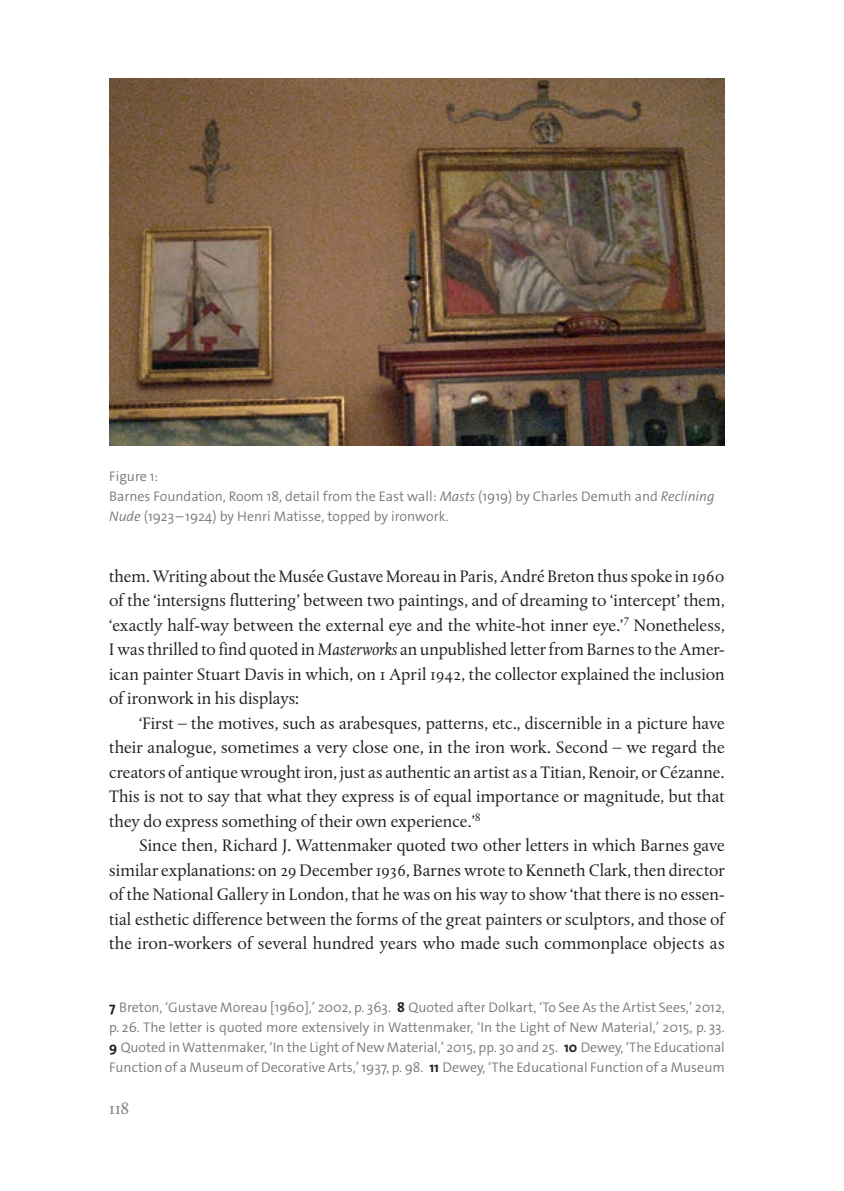
<style>
.page{position:relative;width:844px;height:1191px;background:#fff}
.page>*{position:absolute;margin:0;border:0;box-sizing:border-box;transform-origin:0 0}
.t1{font:17.5px/24.5px "DTL Albertina ST";color:#231f20;text-align:justify}
.t2{font:17.5px "DTL Albertina ST";color:#76787b}
.t3{font:300 14px/20.1px "The Sans Os F";color:#76787b;text-align:justify}
.s1{font-style:italic}
.s2{font-weight:700;color:#231f20}
</style>
<div class="page">
<img style="left:109px;top:78px;width:615px;height:367px">
<p class="t3" style="left:109px;top:466px;width:606px;text-align:left">Figure 1:<br>Barnes Foundation, Room 18, detail from the East wall: <span class="s1">Masts</span> (1919) by Charles Demuth and <span class="s1">Reclining<br>Nude</span> (1923 – 1924) by Henri Matisse, topped by ironwork.</p>
<p class="t1" style="left:109px;top:564px;width:617px">them. Writing about the Musée Gustave Moreau in Paris, André Breton thus spoke in 1960 of the ‘intersigns fluttering’ between two paintings, and of dreaming to ‘intercept’ them, ‘exactly half-way between the external eye and the white-hot inner eye.’<sup>7</sup> Nonetheless, I was thrilled to find quoted in <span class="s1">Masterworks</span> an unpublished letter from Barnes to the Amer&shy;ican painter Stuart Davis in which, on 1 April 1942, the collector explained the inclusion of ironwork in his displays:</p>
<p class="t1" style="left:109px;top:711px;width:617px;text-indent:30px">‘First – the motives, such as arabesques, patterns, etc., discernible in a picture have their analogue, sometimes a very close one, in the iron work. Second – we regard the creators of antique wrought iron, just as authentic an artist as a Titian, Renoir, or Cézanne.<br>This is not to say that what they express is of equal importance or magnitude, but that they do express something of their own experience.’<sup>8</sup></p>
<p class="t1" style="left:109px;top:833px;width:617px;text-indent:30px">Since then, Richard J. Wattenmaker quoted two other letters in which Barnes gave similar explanations: on 29 December 1936, Barnes wrote to Kenneth Clark, then director of the National Gallery in London, that he was on his way to show ‘that there is no essen&shy;tial esthetic difference between the forms of the great painters or sculptors, and those of the iron-workers of several hundred years who made such commonplace objects as</p>
<p class="t3" style="left:109px;top:997px;width:617px"><span class="s2">7</span> Breton, ‘Gustave Moreau [1960],’ 2002, p. 363. <span class="s2">8</span> Quoted after Dolkart, ‘To See As the Artist Sees,’ 2012, p. 26. The letter is quoted more extensively in Wattenmaker, ‘I n the Light of New Material,’ 2015, p. 33.<br><span class="s2">9</span> Quoted in Wattenmaker, ‘I n the Light of New Material,’ 2015, pp. 30 and 25. <span class="s2">10</span> Dewey, ‘The Educational Function of a Museum of Decorative Arts,’ 1937, p. 98. <span class="s2">11</span> Dewey, ‘The Educational Function of a Museum</p>
<p class="t2" style="left:109px;top:1098px;width:22px">118</p>
</div>
